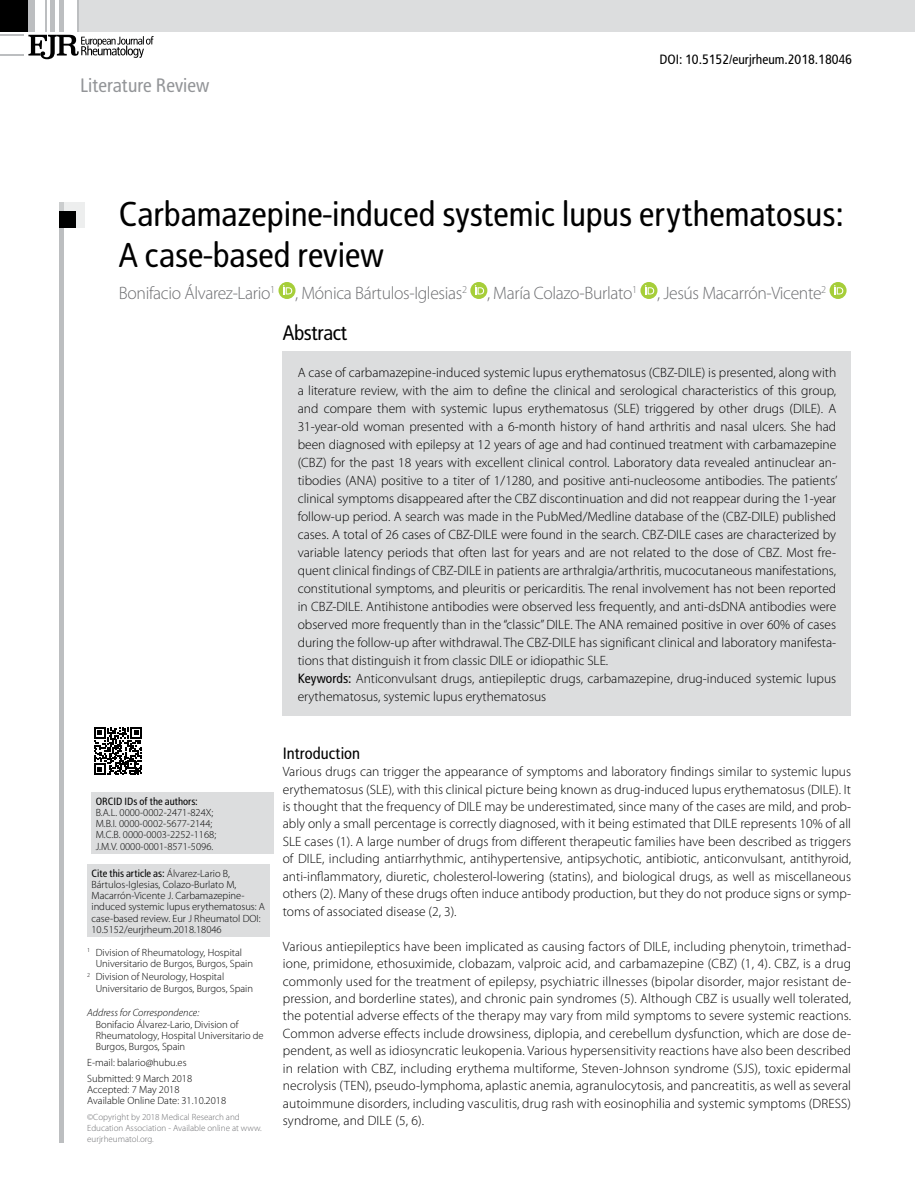
<style>
.page{position:relative;width:915px;height:1191px;background:#fff}
.page>*{position:absolute;margin:0;border:0;box-sizing:border-box;transform-origin:0 0}
.t1{font:34.5px/41.4px "Rotokas";color:#000}
.t2{font:21px "Rotokas";letter-spacing:-.02em;color:#000}
.t3{font:19.5px "Rotokas";color:#939598}
.t4{font:300 18px "Myriad Pro";letter-spacing:-.02em;color:#6d6e71}
.t5{font:16.5px "Rotokas";color:#000}
.t6{font:300 13.5px/17.4px "Myriad Pro";color:#000;text-align:justify}
.t7{font:13.5px "Rotokas";color:#000}
.t8{font:300 10.5px/11.2px "Myriad Pro";color:#000}
.t9{font:10.5px "Rotokas";color:#000}
.t10{font:italic 300 10.5px "Myriad Pro";color:#000}
.t11{font:300 9px/11.2px "Myriad Pro";color:#6d6e71}
.s1{font-family:"Myriad Pro";font-weight:300}
.s2{font-family:"Rotokas";font-weight:400}
</style>
<div class="page">
<div style="left:78px;top:0;width:836px;height:31px;background:#dcddde"></div>
<hr style="left:78px;top:0;width:1px;height:31px;background:#bcbec0">
<div style="left:0;top:0;width:31px;height:31px;background:#000"></div>
<div style="left:28px;top:0;width:7px;height:31px;background:#bcbec0"></div>
<hr style="left:45px;top:0;width:2px;height:31px;background:#bcbec0">
<div style="left:50px;top:0;width:5px;height:31px;background:#bcbec0"></div>
<div style="left:59px;top:0;width:5px;height:31px;background:#bcbec0"></div>
<svg style="left:0;top:35px;width:154px;height:24px"></svg>
<svg style="left:278px;top:282px;width:17px;height:17px"></svg>
<svg style="left:283px;top:285px;width:9px;height:9px"></svg>
<svg style="left:470px;top:282px;width:17px;height:17px"></svg>
<svg style="left:474px;top:285px;width:10px;height:9px"></svg>
<svg style="left:640px;top:282px;width:17px;height:17px"></svg>
<svg style="left:644px;top:285px;width:10px;height:9px"></svg>
<svg style="left:829px;top:282px;width:17px;height:17px"></svg>
<svg style="left:833px;top:285px;width:10px;height:9px"></svg>
<div style="left:59px;top:202px;width:5px;height:940px;background:#bcbec0"></div>
<svg style="left:59px;top:202px;width:26px;height:26px"></svg>
<div style="left:59px;top:211px;width:17px;height:17px;background:#000"></div>
<div style="left:283px;top:352px;width:567px;height:364px;background:#dcddde"></div>
<svg style="left:94px;top:727px;width:48px;height:48px"></svg>
<div style="left:87px;top:864px;width:182px;height:73px;background:#dcddde"></div>
<div style="left:91px;top:792px;width:182px;height:62px;background:#dcddde"></div>
<h3 class="t3" style="left:80px;top:73px;width:130px">Literature Review</h3>
<p class="t7" style="left:659px;top:51px;width:194px">DOI: 10.5152/eurjrheum.2018.18046</p>
<h1 class="t1" style="left:119px;top:192px;width:726px">Carbamazepine-induced systemic lupus erythematosus:<br>A case-based review</h1>
<h3 class="t4" style="left:119px;top:282px;width:708px">Bonifacio Álvarez-Lario<sup>1</sup> , Mónica Bártulos-Iglesias<sup>2</sup> , María Colazo-Burlato<sup>1</sup> , Jesús Macarrón-Vicente<sup>2</sup></h3>
<p class="t9" style="left:96px;top:794px;width:104px">ORCID IDs of the authors:</p>
<p class="t8" style="left:96px;top:806px;width:122px">B.A.L. 0000-0002-2471-824X;<br>M.B.I. 0000-0002-5677-2144;<br>M.C.B. 0000-0003-2252-1168;<br>J.M.V. 0000-0001-8571-5096.</p>
<p class="t9" style="left:91px;top:866px;width:140px">Cite this article as: <span class="s1">Álvarez-Lario B,</span></p>
<p class="t8" style="left:91px;top:878px;width:175px">Bártulos-Iglesias, Colazo-Burlato M, Macarrón-Vicente J. Carbamazepine&shy;induced systemic lupus erythematosus: A case-based review. Eur J Rheumatol DOI:<br>10.5152/eurjrheum.2018.18046</p>
<p class="t8" style="left:96px;top:946px;width:159px;text-indent:-8px"><sup>1</sup> Division of Rheumatology, Hospital<br>Universitario de Burgos, Burgos, Spain</p>
<p class="t8" style="left:96px;top:971px;width:159px;text-indent:-8px"><sup>2</sup> Division of Neurology, Hospital<br>Universitario de Burgos, Burgos, Spain</p>
<p class="t10" style="left:87px;top:1006px;width:114px">Address for Correspondence:</p>
<p class="t8" style="left:96px;top:1018px;width:169px">Bonifacio Álvarez-Lario, Division of<br>Rheumatology, Hospital Universitario de<br>Burgos, Burgos, Spain</p>
<p class="t8" style="left:87px;top:1054px;width:106px;line-height:15.8px">E-mail: balario@hubu.es<br>Submitted: 9 March 2018</p>
<p class="t8" style="left:87px;top:1083px;width:140px">Accepted: 7 May 2018<br>Available Online Date: 31.10.2018</p>
<p class="t11" style="left:87px;top:1111px;width:176px">©Copyright by 2018 Medical Research and<br>Education Association - Available online at www. eurjrheumatol.org.</p>
<h2 class="t2" style="left:283px;top:319px;width:66px">Abstract</h2>
<p class="t6" style="left:297px;top:363px;width:541px;line-height:18px;text-align:left">A case of carbamazepine-induced systemic lupus erythematosus (CBZ-DILE) is presented, along with a literature review, with the aim to define the clinical and serological characteristics of this group, and compare them with systemic lupus erythematosus (SLE) triggered by other drugs (DILE). A 31-year-old woman presented with a 6-month history of hand arthritis and nasal ulcers. She had been diagnosed with epilepsy at 12 years of age and had continued treatment with carbamazepine (CBZ) for the past 18 years with excellent clinical control. Laboratory data revealed antinuclear an&shy;tibodies (ANA) positive to a titer of 1/1280, and positive anti-nucleosome antibodies. The patients’ clinical symptoms disappeared after the CBZ discontinuation and did not reappear during the 1-year follow-up period. A search was made in the PubMed/Medline database of the (CBZ-DILE) published cases. A total of 26 cases of CBZ-DILE were found in the search. CBZ-DILE cases are characterized by variable latency periods that often last for years and are not related to the dose of CBZ. Most fre&shy;quent clinical findings of CBZ-DILE in patients are arthralgia/arthritis, mucocutaneous manifestations, constitutional symptoms, and pleuritis or pericarditis. The renal involvement has not been reported in CBZ-DILE. Antihistone antibodies were observed less frequently, and anti-dsDNA antibodies were observed more frequently than in the “classic” DILE. The ANA remained positive in over 60% of cases during the follow-up after withdrawal. The CBZ-DILE has significant clinical and laboratory manifesta&shy;tions that distinguish it from classic DILE or idiopathic SLE.<br><span class="s2">Keywords:</span> Anticonvulsant drugs, antiepileptic drugs, carbamazepine, drug-induced systemic lupus erythematosus, systemic lupus erythematosus</p>
<p class="t5" style="left:283px;top:743px;width:79px">Introduction</p>
<p class="t6" style="left:283px;top:763px;width:569px">Various drugs can trigger the appearance of symptoms and laboratory findings similar to systemic lupus erythematosus (SLE), with this clinical picture being known as drug-induced lupus erythematosus (DILE). It is thought that the frequency of DILE may be underestimated, since many of the cases are mild, and prob&shy;ably only a small percentage is correctly diagnosed, with it being estimated that DILE represents 10% of all SLE cases (1). A large number of drugs from different therapeutic families have been described as triggers of DILE, including antiarrhythmic, antihypertensive, antipsychotic, antibiotic, anticonvulsant, antithyroid, anti-inflammatory, diuretic, cholesterol-lowering (statins), and biological drugs, as well as miscellaneous others (2). Many of these drugs often induce antibody production, but they do not produce signs or symp&shy;toms of associated disease (2, 3).</p>
<p class="t6" style="left:283px;top:937px;width:569px">Various antiepileptics have been implicated as causing factors of DILE, including phenytoin, trimethad&shy;ione, primidone, ethosuximide, clobazam, valproic acid, and carbamazepine (CBZ) (1, 4). CBZ, is a drug commonly used for the treatment of epilepsy, psychiatric illnesses (bipolar disorder, major resistant de&shy;pression, and borderline states), and chronic pain syndromes (5). Although CBZ is usually well tolerated, the potential adverse effects of the therapy may vary from mild symptoms to severe systemic reactions.<br>Common adverse effects include drowsiness, diplopia, and cerebellum dysfunction, which are dose de&shy;pendent, as well as idiosyncratic leukopenia. Various hypersensitivity reactions have also been described in relation with CBZ, including erythema multiforme, Steven-Johnson syndrome (SJS), toxic epidermal necrolysis (TEN), pseudo-lymphoma, aplastic anemia, agranulocytosis, and pancreatitis, as well as several autoimmune disorders, including vasculitis, drug rash with eosinophilia and systemic symptoms (DRESS) syndrome, and DILE (5, 6).</p>
</div>
